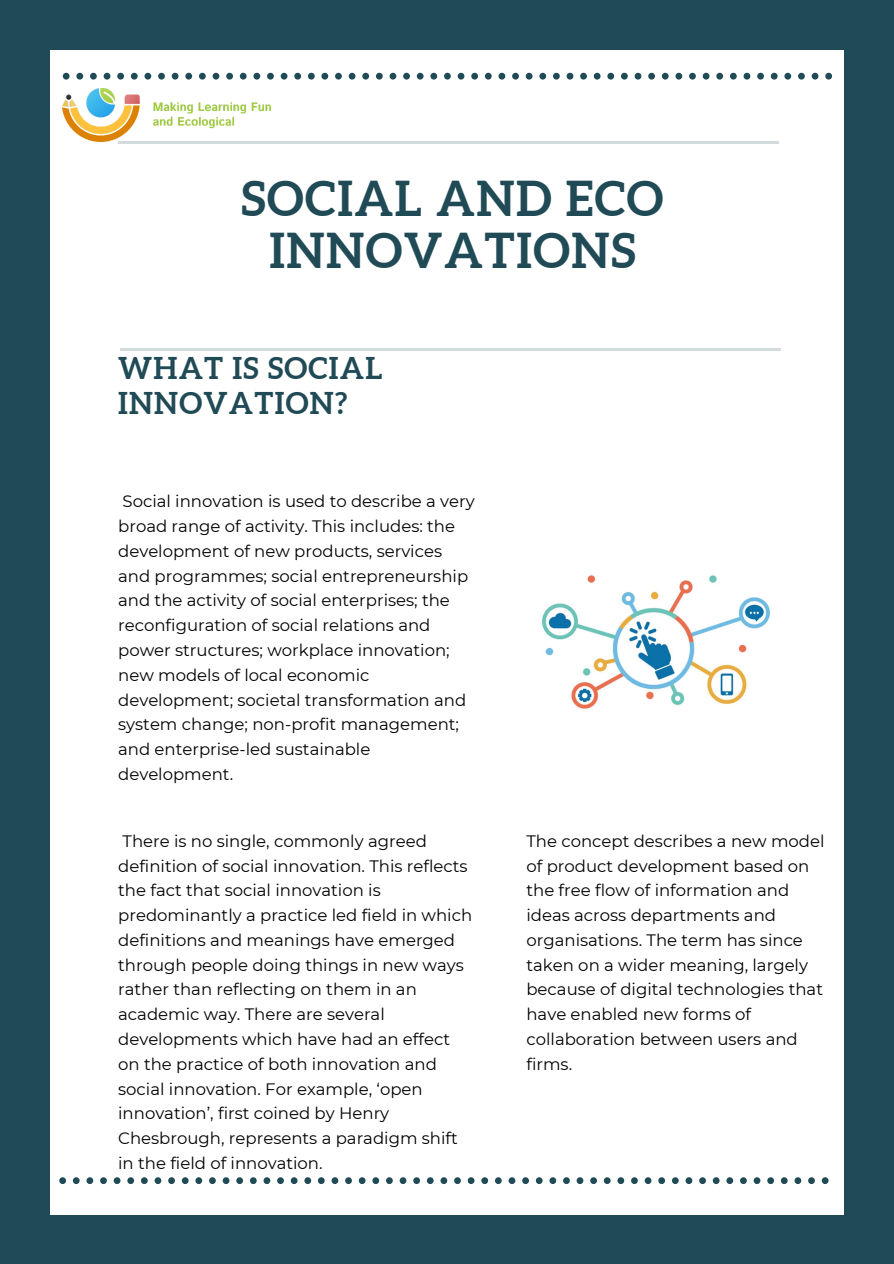
<style>
.page{position:relative;width:894px;height:1264px;background:#fff}
.page>*{position:absolute;margin:0;border:0;box-sizing:border-box;transform-origin:0 0}
.t1{font:700 48px/51.8px "Aleo";letter-spacing:.03em;color:#204a55;text-align:center}
.t2{font:700 30px/35px "Aleo";letter-spacing:.04em;color:#204a55}
.t3{font:16.5px/24.8px "Montserrat";color:#000}
</style>
<div class="page">
<div style="left:0;top:0;width:893px;height:1263px;background:#204a55"></div>
<div style="left:50px;top:50px;width:793px;height:1164px;background:#fff"></div>
<svg style="left:63px;top:73px;width:251px;height:7px"></svg>
<svg style="left:321px;top:73px;width:252px;height:7px"></svg>
<svg style="left:580px;top:73px;width:251px;height:7px"></svg>
<svg style="left:59px;top:1177px;width:252px;height:6px"></svg>
<svg style="left:318px;top:1177px;width:251px;height:6px"></svg>
<svg style="left:576px;top:1177px;width:252px;height:6px"></svg>
<hr style="left:118px;top:141px;width:660px;height:2px;background:#204a55">
<hr style="left:121px;top:348px;width:659px;height:2px;background:#204a55">
<img style="left:541px;top:575px;width:229px;height:134px">
<img style="left:63px;top:89px;width:207px;height:53px">
<p class="t1" style="left:241px;top:172px;width:423px">SOCIAL AND ECO<br>INNOVATIONS</p>
<p class="t2" style="left:118px;top:350px;width:265px">WHAT IS SOCIAL<br>INNOVATION?</p>
<p class="t3" style="left:118px;top:489px;width:358px">Social innovation is used to describe a very broad range of activity. This includes: the development of new products, services and programmes; social entrepreneurship and the activity of social enterprises; the reconfiguration of social relations and power structures; workplace innovation; new models of local economic development; societal transformation and system change; non-profit management; and enterprise-led sustainable development.</p>
<p class="t3" style="left:118px;top:828px;width:355px">There is no single, commonly agreed definition of social innovation. This reflects the fact that social innovation is predominantly a practice led field in which definitions and meanings have emerged through people doing things in new ways rather than reflecting on them in an academic way. There are several developments which have had an effect on the practice of both innovation and social innovation. For example, ‘open innovation’, first coined by Henry Chesbrough, represents a paradigm shift in the field of innovation.</p>
<p class="t3" style="left:526px;top:828px;width:299px">The concept describes a new model of product development based on the free flow of information and ideas across departments and organisations. The term has since taken on a wider meaning, largely because of digital technologies that have enabled new forms of collaboration between users and firms.</p>
</div>
